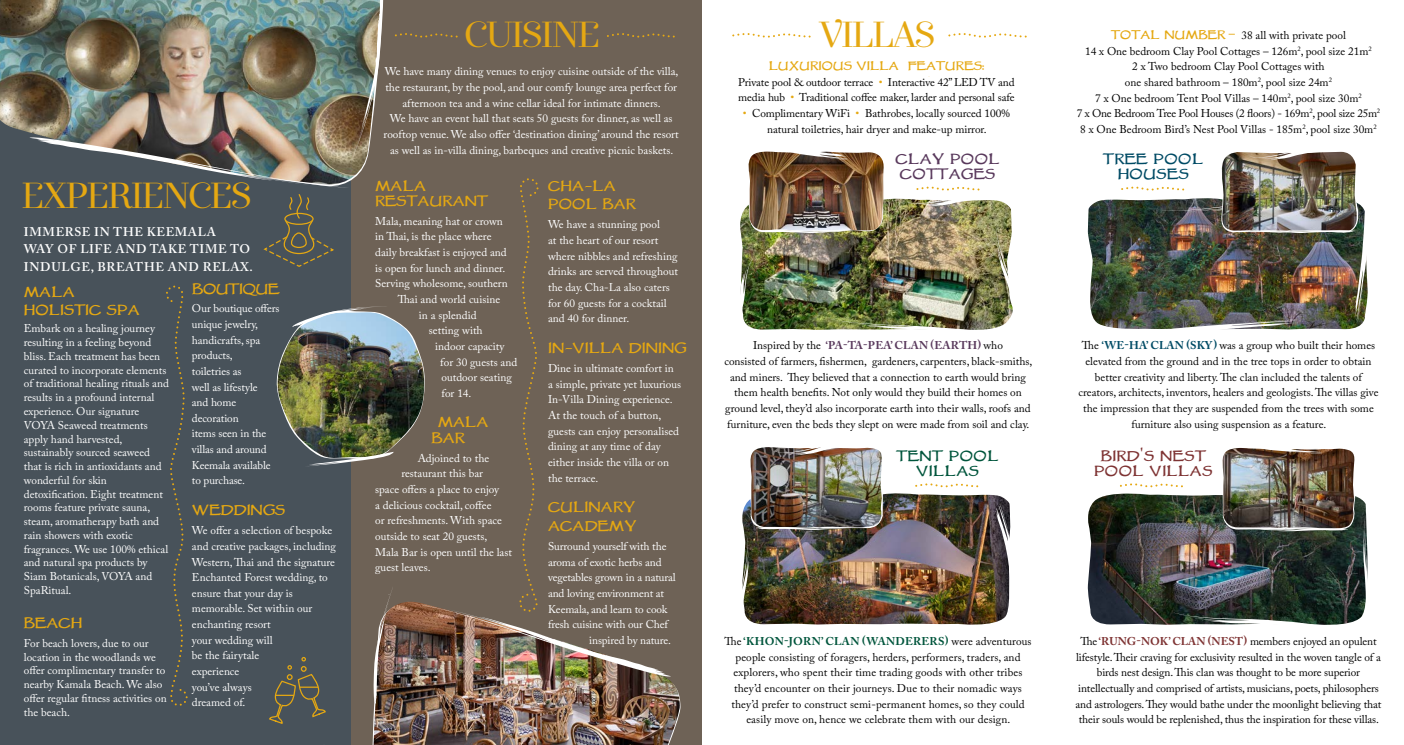
<style>
.page{position:relative;width:1404px;height:745px;background:#fff}
.page>*{position:absolute;margin:0;border:0;box-sizing:border-box;transform-origin:0 0}
.t1{font:36.25px "Exquise FY";letter-spacing:-.07em;color:#e5a812}
.t2{font:700 15px/18.5px "VTC Goblin Hand";letter-spacing:.04em;color:#e5a812}
.t3{font:700 15px/15px "VTC Goblin Hand";letter-spacing:.06em;color:#7e3333;text-align:center}
.t4{font:700 15px/15px "VTC Goblin Hand";letter-spacing:.06em;color:#59395c;text-align:center}
.t5{font:700 15px/15px "VTC Goblin Hand";letter-spacing:.06em;color:#004b65;text-align:center}
.t6{font:700 15px/15px "VTC Goblin Hand";letter-spacing:.06em;color:#00553c;text-align:center}
.t7{font:700 15px "VTC Goblin Hand";letter-spacing:.01em;color:#e5a812}
.t8{font:600 12.5px/17.5px "Adobe Caslon Pro";letter-spacing:.055em;color:#fff}
.t9{font:700 12.5px "VTC Goblin Hand";letter-spacing:.04em;color:#e5a812}
.t10{font:11.25px/15.6px "Adobe Caslon Pro";color:#fff}
.t11{font:11.25px/15.6px "Adobe Caslon Pro";color:#000;text-align:center}
.s1{color:#e5a812}
.s2{font-family:"VTC Goblin Hand";font-weight:700;font-size:12.5px;color:#e5a812}
.s3{font-weight:600;font-size:12.5px;color:#e5a812}
.s4{font-weight:700;color:#59395c}
.s5{font-weight:700;color:#004b65}
.s6{font-weight:700;color:#00553c}
.s7{font-weight:700;color:#7e3333}
</style>
<div class="page">
<div style="left:0;top:0;width:351px;height:744px;background:#48525a"></div>
<div style="left:351px;top:0;width:351px;height:744px;background:#6e6256"></div>
<img style="left:0;top:0;width:380px;height:133px">
<svg style="left:948px;top:33px;width:79px;height:5px"></svg>
<svg style="left:732px;top:33px;width:79px;height:5px"></svg>
<img style="left:373px;top:686px;width:307px;height:58px">
<img style="left:29px;top:13px;width:646px;height:711px">
<img style="left:1087px;top:199px;width:30px;height:129px">
<img style="left:1087px;top:494px;width:30px;height:131px">
<img style="left:740px;top:151px;width:273px;height:179px">
<img style="left:742px;top:447px;width:269px;height:178px">
<img style="left:1117px;top:151px;width:251px;height:179px">
<img style="left:1117px;top:447px;width:251px;height:178px">
<h1 class="t1" style="left:21px;top:173px;width:232px">EXPERIENCES</h1>
<p class="t8" style="left:24px;top:222px;width:230px">IMMERSE IN THE KEEMALA<br>WAY OF LIFE AND TAKE TIME TO<br>INDULGE, BREATHE AND RELAX.</p>
<h2 class="t2" style="left:24px;top:281px;width:117px">MALA<br>HOLISTIC SPA</h2>
<p class="t10" style="left:24px;top:321px;width:146px;line-height:13.8px">Embark on a healing journey resulting in a feeling beyond bliss. Each treatment has been curated to incorporate elements of traditional healing rituals and results in a profound internal experience. Our signature<br>VOYA Seaweed treatments apply hand harvested, sustainably sourced seaweed that is rich in antioxidants and wonderful for skin detoxification. Eight treatment rooms feature private sauna, steam, aromatherapy bath and rain showers with exotic fragrances. We use 100% ethical and natural spa products by<br>Siam Botanicals, VOYA and<br>SpaRitual.</p>
<h2 class="t2" style="left:24px;top:611px;width:60px">BEACH</h2>
<p class="t10" style="left:24px;top:635px;width:144px;line-height:13.8px">For beach lovers, due to our location in the woodlands we offer complimentary transfer to nearby Kamala Beach. We also offer regular fitness activities on the beach.</p>
<h2 class="t7" style="left:192px;top:278px;width:88px">BOUTIQUE</h2>
<p class="t10" style="left:192px;top:300px;width:89px">Our boutique offers unique jewelry, handicrafts, spa products,<br>toiletries as<br>well as lifestyle<br>and home decoration<br>items seen in the villas and around<br>Keemala available to purchase.</p>
<h2 class="t2" style="left:192px;top:499px;width:94px">WEDDINGS</h2>
<p class="t10" style="left:192px;top:522px;width:145px">We offer a selection of bespoke and creative packages, including<br>Western, Thai and the signature<br>Enchanted Forest wedding, to ensure that your day is memorable. Set within our enchanting resort<br>your wedding will<br>be the fairytale<br>experience<br>you’ve always<br>dreamed of.</p>
<h1 class="t1" style="left:463px;top:13px;width:138px">CUISINE</h1>
<p class="t10" style="left:383px;top:64px;width:297px;text-align:center">We have many dining venues to enjoy cuisine outside of the villa, the restaurant, by the pool, and our comfy lounge area perfect for afternoon tea and a wine cellar ideal for intimate dinners.<br>We have an event hall that seats 50 guests for dinner, as well as rooftop venue. We also offer ‘destination dining’ around the resort as well as in-villa dining, barbeques and creative picnic baskets.</p>
<h2 class="t2" style="left:375px;top:176px;width:114px;line-height:15px">MALA<br>RESTAURANT</h2>
<p class="t10" style="left:375px;top:213px;width:129px">Mala, meaning hat or crown</p>
<p class="t10" style="left:375px;top:228px;width:118px">in Thai, is the place where</p>
<p class="t10" style="left:375px;top:244px;width:133px">daily breakfast is enjoyed and</p>
<p class="t10" style="left:375px;top:260px;width:132px">is open for lunch and dinner.</p>
<p class="t10" style="left:375px;top:275px;width:134px">Serving wholesome, southern</p>
<p class="t10" style="left:397px;top:291px;width:104px">Thai and world cuisine</p>
<p class="t10" style="left:419px;top:307px;width:59px">in a splendid</p>
<p class="t10" style="left:429px;top:322px;width:55px">setting with</p>
<p class="t10" style="left:435px;top:338px;width:71px">indoor capacity</p>
<p class="t10" style="left:440px;top:353px;width:78px">for 30 guests and</p>
<p class="t10" style="left:441px;top:369px;width:72px">outdoor seating</p>
<p class="t10" style="left:441px;top:385px;width:31px">for 14.</p>
<h2 class="t2" style="left:431px;top:413px;width:58px;line-height:15px;text-indent:6px">MALA<br>BAR</h2>
<p class="t10" style="left:417px;top:449px;width:73px">Adjoined to the</p>
<p class="t10" style="left:401px;top:465px;width:83px">restaurant this bar</p>
<p class="t10" style="left:375px;top:481px;width:125px">space offers a place to enjoy</p>
<p class="t10" style="left:375px;top:496px;width:118px">a delicious cocktail, coffee</p>
<p class="t10" style="left:375px;top:512px;width:128px">or refreshments. With space</p>
<p class="t10" style="left:375px;top:528px;width:114px">outside to seat 20 guests,</p>
<p class="t10" style="left:375px;top:543px;width:138px">Mala Bar is open until the last</p>
<p class="t10" style="left:375px;top:559px;width:57px">guest leaves.</p>
<h2 class="t2" style="left:548px;top:175px;width:89px">CHA-LA<br>POOL BAR</h2>
<p class="t10" style="left:548px;top:216px;width:131px">We have a stunning pool<br>at the heart of our resort where nibbles and refreshing drinks are served throughout the day. Cha-La also caters for 60 guests for a cocktail and 40 for dinner.</p>
<h2 class="t2" style="left:548px;top:337px;width:139px">IN-VILLA DINING</h2>
<p class="t10" style="left:548px;top:360px;width:135px">Dine in ultimate comfort in a simple, private yet luxurious<br>In-Villa Dining experience.<br>At the touch of a button, guests can enjoy personalised dining at any time of day either inside the villa or on the terrace.</p>
<h2 class="t2" style="left:548px;top:496px;width:89px">CULINARY<br>ACADEMY</h2>
<p class="t10" style="left:548px;top:538px;width:120px">Surround yourself with the</p>
<p class="t10" style="left:548px;top:553px;width:115px">aroma of exotic herbs and</p>
<p class="t10" style="left:548px;top:569px;width:129px">vegetables grown in a natural</p>
<p class="t10" style="left:548px;top:584px;width:118px">and loving environment at</p>
<p class="t10" style="left:548px;top:600px;width:121px">Keemala, and learn to cook</p>
<p class="t10" style="left:548px;top:616px;width:121px">fresh cuisine with our Chef</p>
<p class="t10" style="left:589px;top:631px;width:83px">inspired by nature.</p>
<h1 class="t1" style="left:818px;top:13px;width:118px">VILLAS</h1>
<p class="t9" style="left:768px;top:57px;width:217px">LUXURIOUS VILLA FEATURES:</p>
<p class="t11" style="left:738px;top:74px;width:278px;text-align:left">Private pool &amp; outdoor terrace <span class="s1">•</span> Interactive 42” LED TV and media hub <span class="s1">•</span> Traditional coffee maker, larder and personal safe</p>
<p class="t11" style="left:743px;top:105px;width:268px"><span class="s1">•</span> Complimentary WiFi <span class="s1">•</span> Bathrobes, locally sourced 100% natural toiletries, hair dryer and make-up mirror.</p>
<p class="t11" style="left:1076px;top:27px;width:305px"><span class="s2">TOTAL NUMBER</span> <span class="s3">–</span> 38 all with private pool<br>14 x One bedroom Clay Pool Cottages – 126m<sup>2</sup>, pool size 21m<sup>2<br></sup>2 x Two bedroom Clay Pool Cottages with<br>one shared bathroom – 180m<sup>2</sup>, pool size 24m<sup>2<br></sup>7 x One bedroom Tent Pool Villas – 140m<sup>2</sup>, pool size 30m<sup>2<br></sup>7 x One Bedroom Tree Pool Houses (2 floors) - 169m<sup>2</sup>, pool size 25m<sup>2<br></sup>8 x One Bedroom Bird’s Nest Pool Villas - 185m<sup>2</sup>, pool size 30m<sup>2</sup></p>
<h2 class="t4" style="left:895px;top:150px;width:105px">CLAY POOL<br>COTTAGES</h2>
<h2 class="t5" style="left:1102px;top:150px;width:101px">TREE POOL<br>HOUSES</h2>
<p class="t11" style="left:724px;top:337px;width:309px">Inspired by the <span class="s4">‘PA-TA-PEA’ CLAN (EARTH)</span> who<br>consisted of farmers, fishermen, gardeners, carpenters, black-smiths, and miners. They believed that a connection to earth would bring them health benefits. Not only would they build their homes on ground level, they’d also incorporate earth into their walls, roofs and furniture, even the beds they slept on were made from soil and clay.</p>
<h2 class="t6" style="left:896px;top:447px;width:103px">TENT POOL<br>VILLAS</h2>
<p class="t11" style="left:1078px;top:337px;width:301px">The <span class="s5">‘WE-HA’ CLAN (SKY )</span> was a group who built their homes elevated from the ground and in the tree tops in order to obtain better creativity and liberty. The clan included the talents of creators, architects, inventors, healers and geologists. The villas give the impression that they are suspended from the trees with some furniture also using suspension as a feature.</p>
<h2 class="t3" style="left:1093px;top:447px;width:119px">BIRD'S NEST<br>POOL VILLAS</h2>
<p class="t11" style="left:724px;top:633px;width:309px">The <span class="s6">‘KHON-JORN’ CLAN (WANDERERS)</span> were adventurous people consisting of foragers, herders, performers, traders, and explorers, who spent their time trading goods with other tribes they’d encounter on their journeys. Due to their nomadic ways they’d prefer to construct semi-permanent homes, so they could easily move on, hence we celebrate them with our design.</p>
<p class="t11" style="left:1075px;top:633px;width:307px">The <span class="s7">‘RUNG-NOK’ CLAN (NEST)</span> members enjoyed an opulent lifestyle. Their craving for exclusivity resulted in the woven tangle of a birds nest design. This clan was thought to be more superior intellectually and comprised of artists, musicians, poets, philosophers and astrologers. They would bathe under the moonlight believing that their souls would be replenished, thus the inspiration for these villas.</p>
</div>
